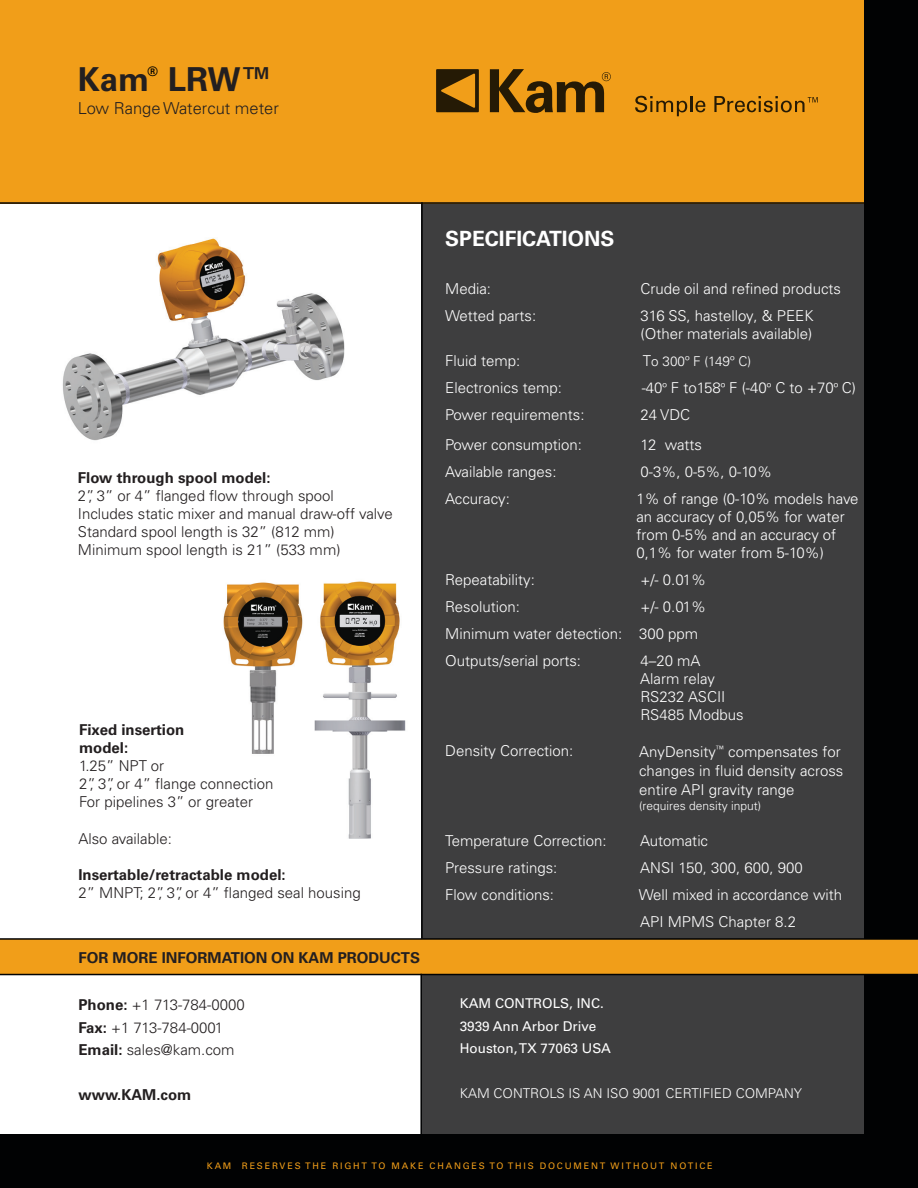
<style>
.page{position:relative;width:918px;height:1188px;background:#fff}
.page>*{position:absolute;margin:0;border:0;box-sizing:border-box;transform-origin:0 0}
.t1{font:700 33px "Univers LT Pro 65";color:#231f20}
.t2{font:700 21px "Univers LT Pro 65";color:#fff}
.t3{font:300 16.5px "Univers LT Pro 45";color:#231f20}
.t4{font:300 15px/18px "Univers LT Pro 45";color:#fff}
.t5{font:300 15px/18px "Univers LT Pro 45";color:#231f20}
.t6{font:700 15px/18px "Univers LT Pro 65";color:#231f20}
.t7{font:300 13.5px "Univers LT Pro 45";color:#fff}
.t8{font:13.5px/22.5px "Univers LT Pro 55 Roman";color:#fff}
.t9{font:700 13.05px "Univers LT Pro 65";color:#000}
.t10{font:300 12px "Univers LT Pro 45";color:#fff}
.t11{font:9px "Univers LT Pro 55 Roman";letter-spacing:.2em;color:#f19e19}
.s1{font-family:"Univers LT Pro 65";font-weight:700}
.s2{font-size:15px}
.s3{font-size:13.5px}
</style>
<div class="page">
<img style="left:62px;top:238px;width:283px;height:203px">
<div style="left:421px;top:203px;width:462px;height:985px;background:#3e3e3f"></div>
<img style="left:314px;top:581px;width:92px;height:258px">
<div style="left:0;top:0;width:864px;height:203px;background:#f19e19"></div>
<div style="left:864px;top:0;width:54px;height:1176px;background:#010203"></div>
<div style="left:0;top:1134px;width:918px;height:54px;background:#010203"></div>
<div style="left:0;top:940px;width:918px;height:34px;background:#f19e19"></div>
<hr style="left:0;top:974px;width:918px;height:1px;background:#010203">
<hr style="left:0;top:938px;width:918px;height:2px;background:#010203">
<svg style="left:436px;top:69px;width:43px;height:43px"></svg>
<svg style="left:490px;top:69px;width:121px;height:44px"></svg>
<svg style="left:635px;top:96px;width:71px;height:20px"></svg>
<svg style="left:714px;top:96px;width:104px;height:16px"></svg>
<hr style="left:0;top:202px;width:864px;height:2px;background:#010203">
<hr style="left:421px;top:202px;width:2px;height:736px;background:#010203">
<hr style="left:420px;top:974px;width:2px;height:174px;background:#010203">
<img style="left:223px;top:582px;width:80px;height:172px">
<p class="t9" style="left:148px;top:64px;width:12px">®</p>
<h1 class="t1" style="left:78px;top:60px;width:197px">Kam LRW™</h1>
<p class="t3" style="left:78px;top:98px;width:203px">Low Range Watercut meter</p>
<p class="t6" style="left:78px;top:469px;width:194px">Flow through spool model:</p>
<p class="t5" style="left:78px;top:487px;width:316px">2”, 3” or 4” flanged flow through spool Includes static mixer and manual draw-off valve Standard spool length is 32” (812 mm)<br>Minimum spool length is 21” (533 mm)</p>
<p class="t6" style="left:79px;top:721px;width:107px">Fixed insertion model:</p>
<p class="t5" style="left:79px;top:757px;width:196px">1.25” NPT or<br>2”, 3”, or 4” flange connection<br>For pipelines 3” or greater</p>
<p class="t5" style="left:78px;top:830px;width:95px">Also available:</p>
<p class="t6" style="left:78px;top:866px;width:209px">Insertable/retractable model:</p>
<p class="t5" style="left:78px;top:884px;width:284px">2” MNPT; 2”, 3”, or 4” flanged seal housing</p>
<p class="t6" style="left:78px;top:949px;width:343px">FOR MORE INFORMATION ON KAM PRODUCTS</p>
<p class="t5" style="left:78px;top:994px;width:168px;line-height:22.5px"><span class="s1">Phone:</span> +1 713-784-0000<br><span class="s1">Fax:</span> +1 713-784-0001<br><span class="s1">Email:</span> sales@kam.com</p>
<p class="t6" style="left:78px;top:1086px;width:114px">www.KAM.com</p>
<h2 class="t2" style="left:445px;top:226px;width:171px">SPECIFICATIONS</h2>
<p class="t4" style="left:445px;top:280px;width:47px">Media:</p>
<p class="t4" style="left:641px;top:280px;width:202px">Crude oil and refined products</p>
<p class="t4" style="left:445px;top:307px;width:93px">Wetted parts:</p>
<p class="t4" style="left:641px;top:307px;width:175px">316 SS, hastelloy, &amp; PEEK (Other materials available)</p>
<p class="t4" style="left:445px;top:352px;width:77px">Fluid temp:</p>
<p class="t7" style="left:643px;top:353px;width:110px"><span class="s2">T</span>o 300º F (149º C)</p>
<p class="t4" style="left:445px;top:379px;width:118px">Electronics temp:</p>
<p class="t4" style="left:642px;top:379px;width:216px">-40<span class="s3">º</span> F to158<span class="s3">º</span> F (-40<span class="s3">º</span> C to +70<span class="s3">º</span> C)</p>
<p class="t4" style="left:445px;top:406px;width:141px">Power requirements:</p>
<p class="t4" style="left:641px;top:406px;width:51px">24 VDC</p>
<p class="t4" style="left:445px;top:436px;width:138px">Power consumption:</p>
<p class="t4" style="left:641px;top:436px;width:63px">12 watts</p>
<p class="t4" style="left:445px;top:463px;width:113px">Available ranges:</p>
<p class="t4" style="left:641px;top:463px;width:133px">0-3%, 0-5%, 0-10%</p>
<p class="t4" style="left:445px;top:490px;width:66px">Accuracy:</p>
<p class="t4" style="left:636px;top:490px;width:224px">1% of range (0-10% models have an accuracy of 0,05% for water from 0-5% and an accuracy of<br>0,1% for water from 5-10%)</p>
<p class="t4" style="left:445px;top:571px;width:91px">Repeatability:</p>
<p class="t4" style="left:641px;top:571px;width:67px">+/- 0.01%</p>
<p class="t4" style="left:445px;top:598px;width:76px">Resolution:</p>
<p class="t4" style="left:445px;top:594px;width:262px;line-height:27px;text-indent:195px">+/- 0.01%<br>Minimum water detection: 300 ppm<br>Outputs/serial ports:</p>
<p class="t4" style="left:640px;top:652px;width:105px">4–20 mA<br>Alarm relay<br>RS232 ASCII<br>RS485 Modbus</p>
<p class="t4" style="left:445px;top:742px;width:130px">Density Correction:</p>
<p class="t4" style="left:639px;top:742px;width:206px;line-height:19px">AnyDensity<sup>™</sup> compensates for changes in fluid density across entire API gravity range</p>
<p class="t10" style="left:639px;top:799px;width:124px">(requires density input)</p>
<p class="t4" style="left:445px;top:832px;width:163px">Temperature Correction:</p>
<p class="t4" style="left:640px;top:832px;width:69px">Automatic</p>
<p class="t4" style="left:445px;top:859px;width:114px">Pressure ratings:</p>
<p class="t4" style="left:640px;top:859px;width:164px">ANSI 150, 300, 600, 900</p>
<p class="t4" style="left:445px;top:886px;width:110px">Flow conditions:</p>
<p class="t4" style="left:639px;top:882px;width:205px;line-height:27px">Well mixed in accordance with<br>API MPMS Chapter 8.2</p>
<p class="t8" style="left:460px;top:992px;width:153px">KAM CONTROLS, INC.<br>3939 Ann Arbor Drive<br>Houston, TX 77063 USA</p>
<p class="t7" style="left:460px;top:1085px;width:344px">KAM CONTROLS IS AN ISO 9001 CERTIFIED COMPANY</p>
<p class="t11" style="left:207px;top:1160px;width:507px">KAM RESERVES THE RIGHT TO MAKE CHANGES TO THIS DOCUMENT WITHOUT NOTICE</p>
</div>
